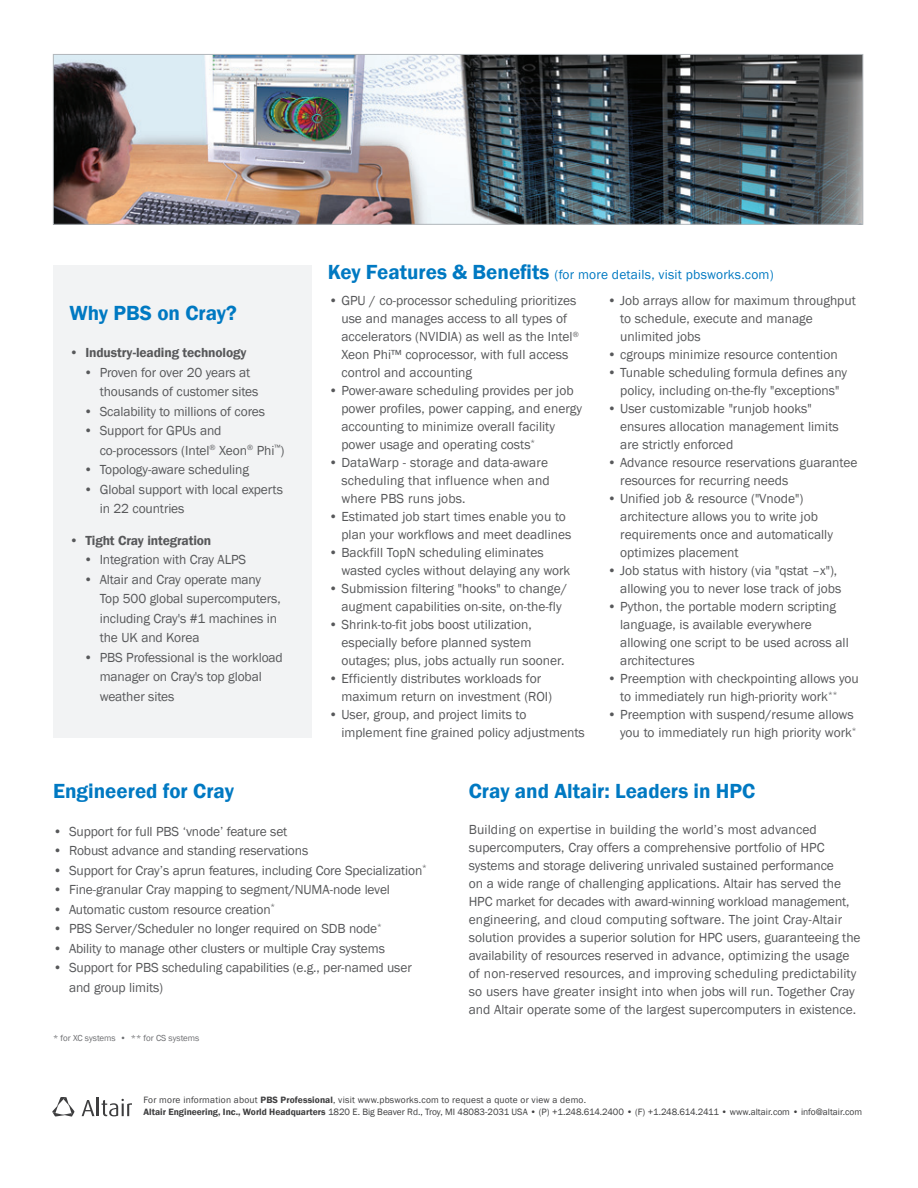
<style>
.page{position:relative;width:918px;height:1188px;background:#fff}
.page>*{position:absolute;margin:0;border:0;box-sizing:border-box;transform-origin:0 0}
.Header_2_Demi_14_18{font:600 21px "Franklin Gothic";color:#0079c2}
.Bullet_Body_NO_space{font:13.5px/18px "Franklin Gothic";color:#57585a}
.Header_2_Demi_14_18-2{font:13.5px "Franklin Gothic";letter-spacing:.015em;color:#0079c2}
.Bullet_Body_NO_space-2{font:600 13.5px "Franklin Gothic";letter-spacing:-.01em;color:#57585a}
.t1{font:9.45px "Franklin Gothic";color:#3e3e3f}
.t2{font:9.45px "Franklin Gothic";letter-spacing:.02em;color:#3e3e3f}
.t3{font:9px "Franklin Gothic";color:#6c6d70}
.s1{font-weight:600;font-size:21px}
.s2{font-weight:600}
</style>
<div class="page">
<div style="left:53px;top:265px;width:258px;height:473px;background:#f2f3f4"></div>
<img style="left:55px;top:56px;width:806px;height:167px">
<div style="left:53px;top:54px;width:810px;height:171px;border:1px solid #b2b7bb"></div>
<svg style="left:82px;top:1098px;width:50px;height:18px"></svg>
<svg style="left:52px;top:1097px;width:23px;height:20px"></svg>
<p class="Header_2_Demi_14_18" style="left:69px;top:300px;width:169px">Why PBS on Cray?</p>
<p class="Bullet_Body_NO_space-2" style="left:69px;top:344px;width:179px">• Industry-leading technology</p>
<p class="Bullet_Body_NO_space" style="left:100px;top:363px;width:160px;line-height:19.5px;text-indent:-16px">• Proven for over 20 years at thousands of customer sites</p>
<p class="Bullet_Body_NO_space" style="left:84px;top:403px;width:183px">• Scalability to millions of cores</p>
<p class="Bullet_Body_NO_space" style="left:100px;top:421px;width:186px;line-height:19.5px;text-indent:-16px">• Support for GPUs and co-processors (Intel<sup>®</sup> Xeon<sup>®</sup> Phi<sup>™</sup>)</p>
<p class="Bullet_Body_NO_space" style="left:84px;top:461px;width:167px">• Topology-aware scheduling</p>
<p class="Bullet_Body_NO_space" style="left:100px;top:480px;width:185px;line-height:19.5px;text-indent:-16px">• Global support with local experts in 22 countries</p>
<p class="Bullet_Body_NO_space-2" style="left:69px;top:532px;width:143px">• Tight Cray integration</p>
<p class="Bullet_Body_NO_space" style="left:84px;top:551px;width:164px">• Integration with Cray ALPS</p>
<p class="Bullet_Body_NO_space" style="left:100px;top:570px;width:182px;line-height:19.5px;text-indent:-16px">• Altair and Cray operate many<br>Top 500 global supercomputers, including Cray's #1 machines in the UK and Korea</p>
<p class="Bullet_Body_NO_space" style="left:100px;top:648px;width:185px;line-height:19.5px;text-indent:-16px">• PBS Professional is the workload manager on Cray's top global weather sites</p>
<p class="Header_2_Demi_14_18-2" style="left:328px;top:266px;width:448px"><span class="s1">Key Features &amp; Benefits</span> (for more details, visit pbsworks.com)</p>
<p class="Bullet_Body_NO_space" style="left:341px;top:292px;width:239px;text-indent:-13px">• GPU / co-processor scheduling prioritizes use and manages access to all types of accelerators (NVIDIA) as well as the Intel<sup>® </sup>Xeon Phi™ coprocessor, with full access control and accounting</p>
<p class="Bullet_Body_NO_space" style="left:341px;top:382px;width:242px;text-indent:-13px">• Power-aware scheduling provides per job power profiles, power capping, and energy accounting to minimize overall facility power usage and operating costs<sup>*</sup></p>
<p class="Bullet_Body_NO_space" style="left:341px;top:454px;width:210px;text-indent:-13px">• DataWarp - storage and data-aware scheduling that influence when and where PBS runs jobs.</p>
<p class="Bullet_Body_NO_space" style="left:341px;top:508px;width:232px;text-indent:-13px">• Estimated job start times enable you to plan your workflows and meet deadlines</p>
<p class="Bullet_Body_NO_space" style="left:341px;top:544px;width:231px;text-indent:-13px">• Backfill TopN scheduling eliminates wasted cycles without delaying any work</p>
<p class="Bullet_Body_NO_space" style="left:329px;top:580px;width:240px;text-align:center">• Submission filtering "hooks" to change/ augment capabilities on-site, on-the-fly</p>
<p class="Bullet_Body_NO_space" style="left:341px;top:616px;width:225px;text-indent:-13px">• Shrink-to-fit jobs boost utilization, especially before planned system outages; plus, jobs actually run sooner.</p>
<p class="Bullet_Body_NO_space" style="left:341px;top:670px;width:212px;text-indent:-13px">• Efficiently distributes workloads for maximum return on investment (ROI)</p>
<p class="Bullet_Body_NO_space" style="left:341px;top:706px;width:245px;text-indent:-13px">• User, group, and project limits to implement fine grained policy adjustments</p>
<p class="Bullet_Body_NO_space" style="left:620px;top:292px;width:237px;text-indent:-13px">• Job arrays allow for maximum throughput to schedule, execute and manage unlimited jobs</p>
<p class="Bullet_Body_NO_space" style="left:608px;top:346px;width:232px">• cgroups minimize resource contention</p>
<p class="Bullet_Body_NO_space" style="left:608px;top:364px;width:241px;text-align:center">• Tunable scheduling formula defines any policy, including on-the-fly "exceptions"</p>
<p class="Bullet_Body_NO_space" style="left:620px;top:400px;width:220px;text-indent:-13px">• User customizable "runjob hooks" ensures allocation management limits are strictly enforced</p>
<p class="Bullet_Body_NO_space" style="left:620px;top:454px;width:239px;text-indent:-13px">• Advance resource reservations guarantee resources for recurring needs</p>
<p class="Bullet_Body_NO_space" style="left:620px;top:490px;width:214px;text-indent:-13px">• Unified job &amp; resource ("Vnode") architecture allows you to write job requirements once and automatically optimizes placement</p>
<p class="Bullet_Body_NO_space" style="left:620px;top:562px;width:223px;text-indent:-13px">• Job status with history (via "qstat –x"), allowing you to never lose track of jobs</p>
<p class="Bullet_Body_NO_space" style="left:620px;top:598px;width:230px;text-indent:-13px">• Python, the portable modern scripting language, is available everywhere allowing one script to be used across all architectures</p>
<p class="Bullet_Body_NO_space" style="left:620px;top:670px;width:240px;text-indent:-13px">• Preemption with checkpointing allows you to immediately run high-priority work<sup>**</sup></p>
<p class="Bullet_Body_NO_space" style="left:608px;top:706px;width:250px;text-align:right">• Preemption with suspend/resume allows you to immediately run high priority work<sup>*</sup></p>
<p class="Header_2_Demi_14_18" style="left:53px;top:779px;width:183px">Engineered for Cray</p>
<p class="Bullet_Body_NO_space" style="left:53px;top:823px;width:236px">• Support for full PBS ‘vnode’ feature set</p>
<p class="Bullet_Body_NO_space" style="left:53px;top:842px;width:257px">• Robust advance and standing reservations</p>
<p class="Bullet_Body_NO_space" style="left:53px;top:862px;width:375px">• Support for Cray’s aprun features, including Core Specialization<sup>*</sup></p>
<p class="Bullet_Body_NO_space" style="left:53px;top:881px;width:338px">• Fine-granular Cray mapping to segment/NUMA-node level</p>
<p class="Bullet_Body_NO_space" style="left:53px;top:901px;width:224px">• Automatic custom resource creation<sup>*</sup></p>
<p class="Bullet_Body_NO_space" style="left:53px;top:920px;width:330px">• PBS Server/Scheduler no longer required on SDB node<sup>*</sup></p>
<p class="Bullet_Body_NO_space" style="left:53px;top:940px;width:333px">• Ability to manage other clusters or multiple Cray systems</p>
<p class="Bullet_Body_NO_space" style="left:69px;top:959px;width:344px;line-height:19.5px;text-indent:-16px">• Support for PBS scheduling capabilities (e.g., per-named user and group limits)</p>
<p class="t3" style="left:53px;top:1032px;width:148px">* for XC systems • ** for CS systems</p>
<p class="Header_2_Demi_14_18" style="left:469px;top:779px;width:288px">Cray and Altair: Leaders in HPC</p>
<p class="Bullet_Body_NO_space" style="left:469px;top:821px;width:393px">Building on expertise in building the world’s most advanced supercomputers, Cray offers a comprehensive portfolio of HPC systems and storage delivering unrivaled sustained performance<br>on a wide range of challenging applications. Altair has served the HPC market for decades with award-winning workload management, engineering, and cloud computing software. The joint Cray-Altair solution provides a superior solution for HPC users, guaranteeing the availability of resources reserved in advance, optimizing the usage of non-reserved resources, and improving scheduling predictability so users have greater insight into when jobs will run. Together Cray and Altair operate some of the largest supercomputers in existence.</p>
<p class="t2" style="left:143px;top:1094px;width:444px">For more information about <span class="s2">PBS Professional</span>, visit www.pbsworks.com to request a quote or view a demo.</p>
<p class="t1" style="left:143px;top:1106px;width:720px"><span class="s2">Altair Engineering, Inc., World Headquarters</span> 1820 E. Big Beaver Rd., Troy, MI 48083-2031 USA • (P) +1.248.614.2400 • (F) +1.248.614.2411 • www.altair.com • info@altair.com</p>
</div>
